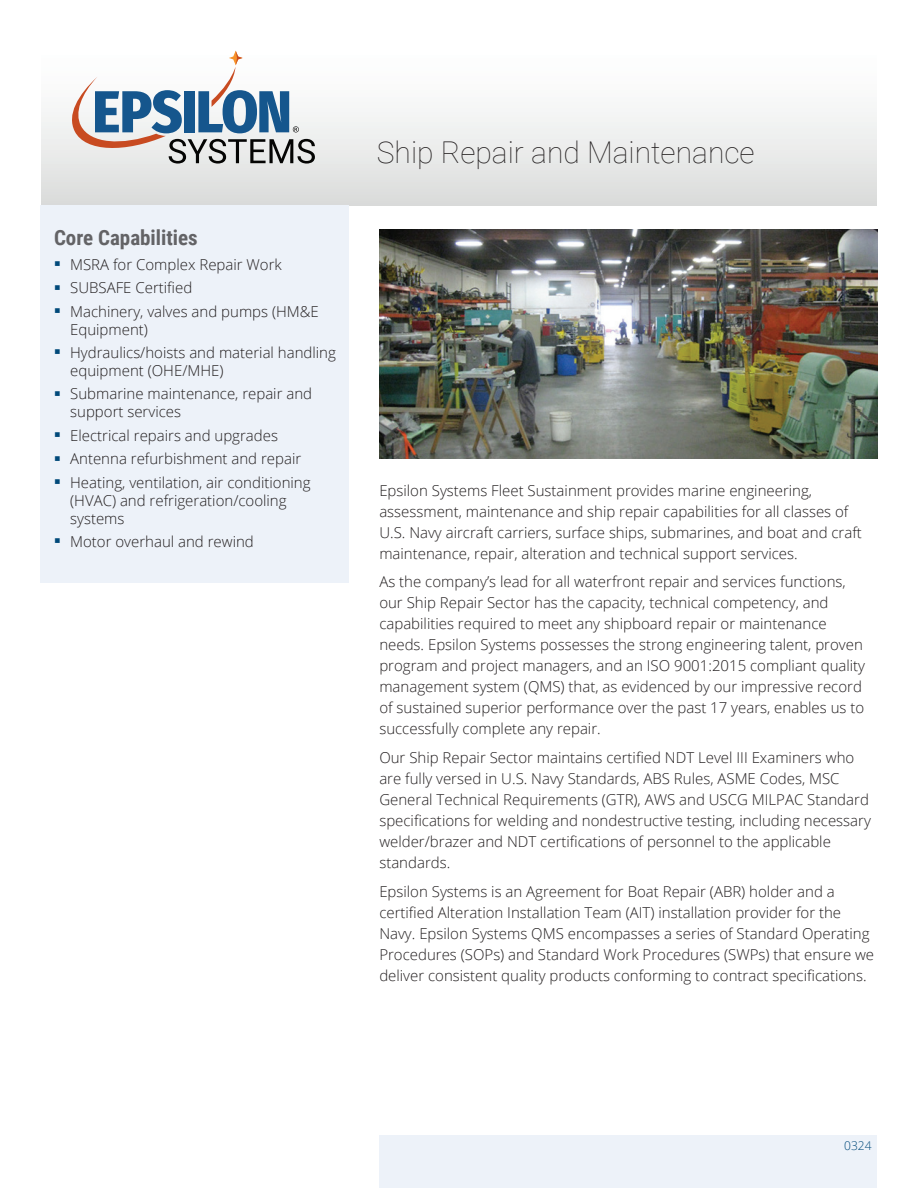
<style>
.page{position:relative;width:918px;height:1188px;background:#fff}
.page>*{position:absolute;margin:0;border:0;box-sizing:border-box;transform-origin:0 0}
.t1{font:100 30px "Roboto";color:#231f20}
.t2{font:700 21px "Roboto Condensed";color:#636366}
.t3{font:300 15px/21px "Open Sans";color:#231f20}
.t4{font:300 12px "Open Sans";color:#00497a}
</style>
<div class="page">
<div style="left:41px;top:41px;width:836px;height:164px;background:linear-gradient(to bottom,#fff,#dddedd)"></div>
<div style="left:40px;top:205px;width:309px;height:378px;background:#edf2f9"></div>
<svg style="left:72px;top:51px;width:243px;height:113px"></svg>
<img style="left:379px;top:230px;width:499px;height:229px">
<div style="left:379px;top:1135px;width:498px;height:52px;background:#edf2f9"></div>
<h2 class="t2" style="left:54px;top:223px;width:145px">Core Capabilities</h2>
<p class="t3" style="left:70px;top:252px;width:250px;line-height:23.4px">MSRA for Complex Repair Work<br>SUBSAFE Certified<br>Machinery, valves and pumps (HM&amp;E</p>
<p class="t3" style="left:70px;top:317px;width:267px;line-height:23.4px">Equipment)<br>Hydraulics/hoists and material handling</p>
<p class="t3" style="left:70px;top:358px;width:243px;line-height:23.4px">equipment (OHE/MHE)<br>Submarine maintenance, repair and</p>
<p class="t3" style="left:70px;top:400px;width:242px;line-height:23.4px">support services<br>Electrical repairs and upgrades<br>Antenna refurbishment and repair<br>Heating, ventilation, air conditioning</p>
<p class="t3" style="left:70px;top:491px;width:218px;line-height:18px">(HVAC) and refrigeration/cooling systems</p>
<p class="t3" style="left:70px;top:531px;width:185px">Motor overhaul and rewind</p>
<h1 class="t1" style="left:377px;top:131px;width:379px">Ship Repair and Maintenance</h1>
<p class="t3" style="left:379px;top:480px;width:484px">Epsilon Systems Fleet Sustainment provides marine engineering, assessment, maintenance and ship repair capabilities for all classes of U.S. Navy aircraft carriers, surface ships, submarines, and boat and craft maintenance, repair, alteration and technical support services.</p>
<p class="t3" style="left:379px;top:571px;width:487px">As the company’s lead for all waterfront repair and services functions, our Ship Repair Sector has the capacity, technical competency, and capabilities required to meet any shipboard repair or maintenance needs. Epsilon Systems possesses the strong engineering talent, proven program and project managers, and an ISO 9001:2015 compliant quality management system (QMS) that, as evidenced by our impressive record of sustained superior performance over the past 17 years, enables us to successfully complete any repair.</p>
<p class="t3" style="left:379px;top:747px;width:493px">Our Ship Repair Sector maintains certified NDT Level III Examiners who are fully versed in U.S. Navy Standards, ABS Rules, ASME Codes, MSC General Technical Requirements (GTR), AWS and USCG MILPAC Standard specifications for welding and nondestructive testing, including necessary welder/brazer and NDT certifications of personnel to the applicable standards.</p>
<p class="t3" style="left:379px;top:880px;width:496px">Epsilon Systems is an Agreement for Boat Repair (ABR) holder and a certified Alteration Installation Team (AIT) installation provider for the Navy. Epsilon Systems QMS encompasses a series of Standard Operating Procedures (SOPs) and Standard Work Procedures (SWPs) that ensure we deliver consistent quality products conforming to contract specifications.</p>
<p class="t4" style="left:844px;top:1138px;width:29px">0324</p>
</div>
